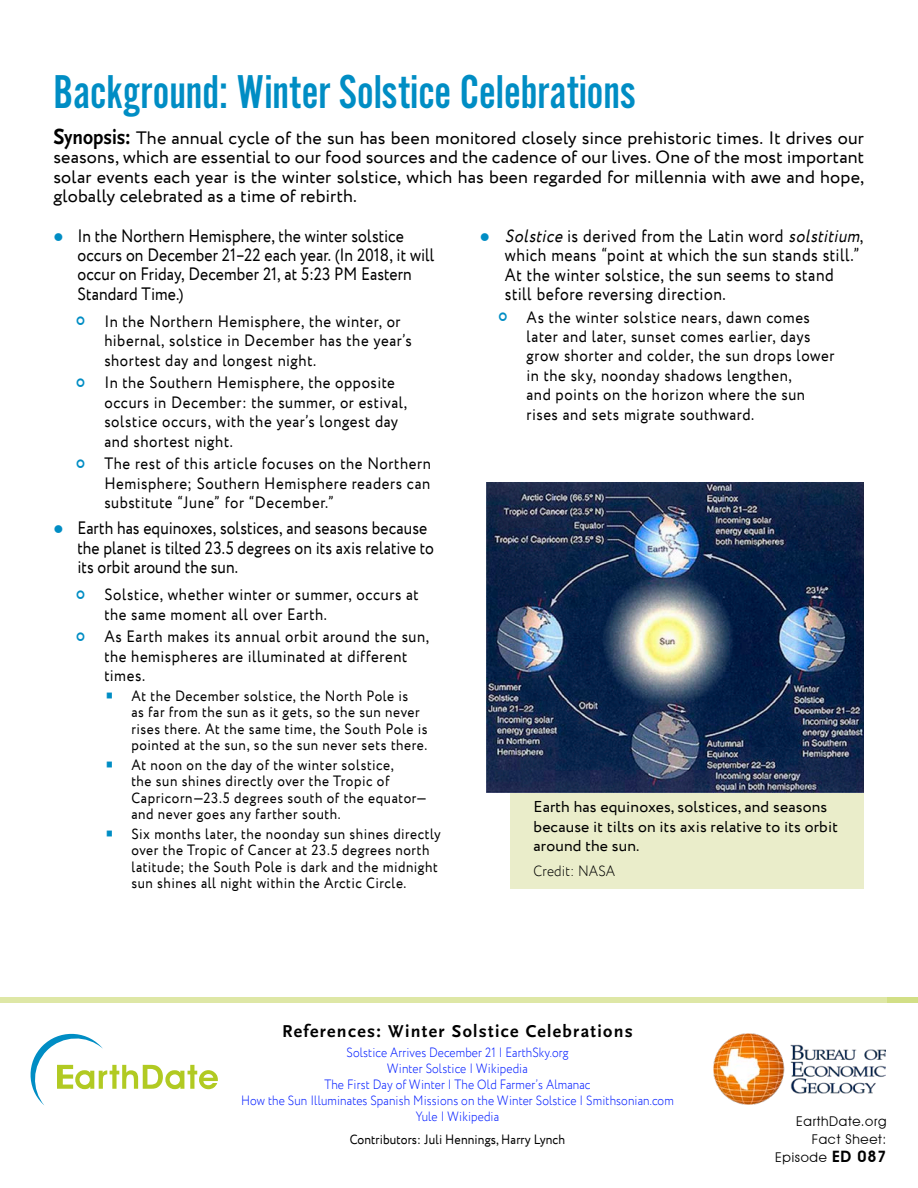
<style>
.page{position:relative;width:918px;height:1188px;background:#fff}
.page>*{position:absolute;margin:0;border:0;box-sizing:border-box;transform-origin:0 0}
.t1{font:49.35px "Alternate Got No 2 D";color:#008dc4}
.t2{font:18px/19.4px "Circe";letter-spacing:.01em;color:#000;text-align:justify}
.t3{font:18px/19.4px "Circe";letter-spacing:.01em;color:#000;scale:.87 1}
.t4{font:18px/19.5px "Circe";letter-spacing:.03em;color:#000;scale:.87 1}
.t5{font:700 18px "Scala Sans";letter-spacing:.075em;color:#000}
.t6{font:16.5px/19.5px "Circe";letter-spacing:.04em;color:#000;scale:.9 1}
.t7{font:15.75px/19.5px "Circe";letter-spacing:.01em;color:#000}
.t8{font:15px/16.5px "Circe";letter-spacing:.04em;color:#000;scale:.9 1}
.t9{font:300 15px "Circe";letter-spacing:.01em;color:#000;scale:.9 1}
.t10{font:300 13.5px/16.2px "Circe";letter-spacing:.01em;color:#001bff;text-align:center;scale:.87 1}
.t11{font:13.5px "Circe";letter-spacing:.01em;color:#000;scale:.9 1}
.t12{font:13.5px/18px "Avant Garde IT Cby BT";letter-spacing:.05em;color:#000;text-align:right}
.s1{font-family:"Scala Sans Bold LF SC800";font-size:22.95px}
.s2{font-family:"Scala Sans Bold LF";font-size:21.3px}
.s3{font-family:"Scala Sans Bold LF SC800";font-size:21.3px}
.s4{color:#008dc4}
.s5{font-style:italic}
.s6{font-weight:600;font-size:15.75px}
</style>
<div class="page">
<img style="left:713px;top:1034px;width:173px;height:71px">
<svg style="left:30px;top:1033px;width:188px;height:72px"></svg>
<div style="left:0;top:998px;width:918px;height:5px;background:#dee7a6"></div>
<div style="left:888px;top:998px;width:30px;height:5px;background:#d2df86"></div>
<div style="left:511px;top:793px;width:353px;height:96px;background:#eaedca"></div>
<img style="left:487px;top:482px;width:377px;height:311px">
<h1 class="t1" style="left:53px;top:66px;width:584px">Background: Winter Solstice Celebrations</h1>
<p class="t2" style="left:53px;top:129px;width:812px"><span class="s1">S</span><span class="s2">ynopsis</span><span class="s3">:</span> The annual cycle of the sun has been monitored closely since prehistoric times. It drives our seasons, which are essential to our food sources and the cadence of our lives. One of the most important solar events each year is the winter solstice, which has been regarded for millennia with awe and hope, globally celebrated as a time of rebirth.</p>
<p class="t3" style="left:77px;top:226px;width:412px;text-indent:-24px"><span class="s4">●</span> In the Northern Hemisphere, the winter solstice occurs on December 21–22 each year. (In 2018, it will occur on Friday, December 21, at 5:23 PM Eastern Standard Time.)</p>
<p class="t6" style="left:104px;top:312px;width:343px">In the Northern Hemisphere, the winter, or hibernal, solstice in December has the year’s shortest day and longest night.</p>
<p class="t6" style="left:104px;top:374px;width:338px">In the Southern Hemisphere, the opposite occurs in December: the summer, or estival, solstice occurs, with the year’s longest day and shortest night.</p>
<p class="t6" style="left:104px;top:455px;width:364px;text-align:justify">The rest of this article focuses on the Northern Hemisphere; Southern Hemisphere readers can substitute “June” for “December.”</p>
<p class="t3" style="left:77px;top:519px;width:411px;text-indent:-24px"><span class="s4">●</span> Earth has equinoxes, solstices, and seasons because the planet is tilted 23.5 degrees on its axis relative to its orbit around the sun.</p>
<p class="t6" style="left:104px;top:585px;width:351px">Solstice, whether winter or summer, occurs at the same moment all over Earth.</p>
<p class="t6" style="left:104px;top:628px;width:362px">As Earth makes its annual orbit around the sun, the hemispheres are illuminated at different times.</p>
<p class="t8" style="left:131px;top:688px;width:331px;text-indent:-26px"><span class="s4">○</span> At the December solstice, the North Pole is<br>as far from the sun as it gets, so the sun never rises there. At the same time, the South Pole is pointed at the sun, so the sun never sets there.</p>
<p class="t8" style="left:131px;top:757px;width:330px;text-indent:-26px"><span class="s4">○</span> At noon on the day of the winter solstice,<br>the sun shines directly over the Tropic of Capricorn—23.5 degrees south of the equator— and never goes any farther south.</p>
<p class="t8" style="left:131px;top:826px;width:345px;text-indent:-26px"><span class="s4">○</span> Six months later, the noonday sun shines directly over the Tropic of Cancer at 23.5 degrees north latitude; the South Pole is dark and the midnight sun shines all night within the Arctic Circle.</p>
<p class="t4" style="left:505px;top:226px;width:415px;text-indent:-25px"><span class="s4">●</span> <span class="s5">Solstice</span> is derived from the Latin word <span class="s5">solstitium</span>, which means “point at which the sun stands still.” At the winter solstice, the sun seems to stand still before reversing direction.</p>
<p class="t6" style="left:527px;top:308px;width:344px">As the winter solstice nears, dawn comes later and later, sunset comes earlier, days grow shorter and colder, the sun drops lower in the sky, noonday shadows lengthen,<br>and points on the horizon where the sun rises and sets migrate southward.</p>
<p class="t7" style="left:534px;top:798px;width:306px">Earth has equinoxes, solstices, and seasons because it tilts on its axis relative to its orbit around the sun.</p>
<p class="t9" style="left:534px;top:861px;width:92px">Credit: NASA</p>
<p class="t5" style="left:282px;top:1021px;width:352px">References: Winter Solstice Celebrations</p>
<p class="t10" style="left:241px;top:1045px;width:499px">Solstice Arrives December 21 | EarthSky.org<br>Winter Solstice | Wikipedia<br>The First Day of Winter | The Old Farmer’s Almanac<br>How the Sun Illuminates Spanish Missions on the Winter Solstice | Smithsonian.com Yule | Wikipedia</p>
<p class="t11" style="left:350px;top:1131px;width:241px">Contributors: Juli Hennings, Harry Lynch</p>
<p class="t12" style="left:775px;top:1113px;width:113px">EarthDate.org<br>Fact Sheet:<br>Episode <span class="s6">ED 087</span></p>
</div>
